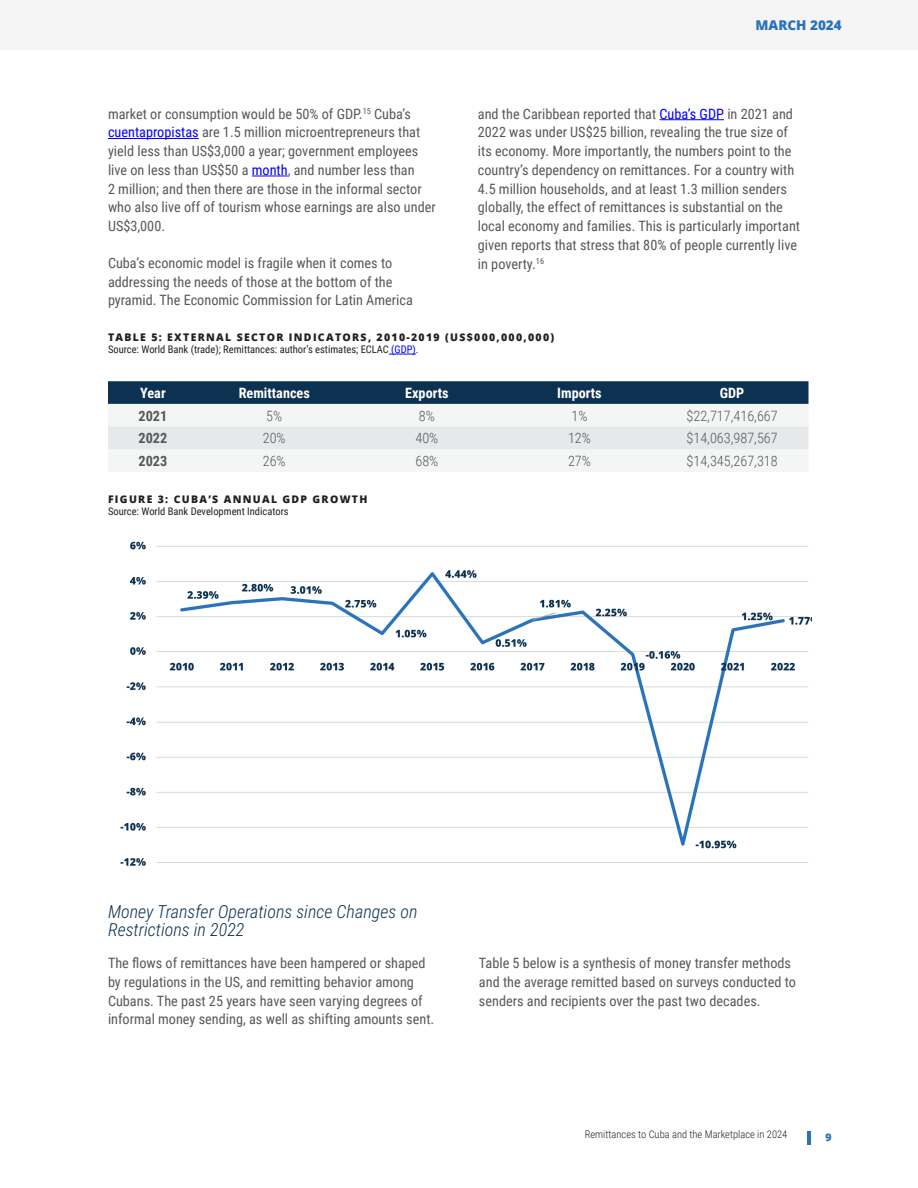
<style>
.page{position:relative;width:918px;height:1188px;background:#fff}
.page>*{position:absolute;margin:0;border:0;box-sizing:border-box;transform-origin:0 0}
.Head_2__real{font:italic 300 18px/18px "Roboto Condensed";color:#0c3151}
.Body_Text{font:14.25px/18.8px "Roboto Condensed";color:#57585a}
.t1{font:300 14.25px "Roboto Condensed";color:#57585a}
.t2{font:700 14.25px "Roboto Condensed";color:#fff}
.t3{font:700 14.25px "Roboto Condensed";color:#57585a}
.t4{font:800 13.5px "Open Sans";color:#2873ba}
.Source{font:10.5px "Roboto Condensed";color:#231f20}
.Figure__Table_title{font:800 10.5px "Open Sans";letter-spacing:.125em;color:#231f20}
.t5{font:300 10.5px "Roboto Condensed";color:#231f20}
.t6{font:800 10.5px "Open Sans";color:#2873ba}
.s1{color:#00f}
</style>
<div class="page">
<div style="left:0;top:0;width:918px;height:50px;background:#f5f5f6"></div>
<hr style="left:808px;top:1131px;width:3px;height:14px;background:#2873ba">
<hr style="left:108px;top:138px;width:91px;height:1px;background:#00f">
<hr style="left:252px;top:176px;width:36px;height:1px;background:#00f">
<hr style="left:660px;top:119px;width:64px;height:1px;background:#00f">
<svg style="left:389px;top:354px;width:27px;height:1px"></svg>
<svg style="left:108px;top:381px;width:700px;height:23px;background:#0f3453"></svg>
<div style="left:108px;top:404px;width:700px;height:68px;background:#f4f5f5"></div>
<div style="left:108px;top:427px;width:700px;height:22px;background:#e7e8e9"></div>
<img style="left:120px;top:541px;width:691px;height:325px">
<p class="Body_Text" style="left:108px;top:104px;width:329px">market or consumption would be 50% of GDP.<sup>15</sup> Cuba’s <span class="s1">cuentapropistas</span> are 1.5 million microentrepreneurs that yield less than US$3,000 a year; government employees live on less than US$50 a <span class="s1">month</span>, and number less than<br>2 million; and then there are those in the informal sector who also live off of tourism whose earnings are also under US$3,000.</p>
<p class="Body_Text" style="left:108px;top:253px;width:306px">Cuba’s economic model is fragile when it comes to addressing the needs of those at the bottom of the pyramid. The Economic Commission for Latin America</p>
<p class="t4" style="left:756px;top:15px;width:88px">MARCH 2024</p>
<p class="Body_Text" style="left:478px;top:104px;width:324px">and the Caribbean reported that <span class="s1">Cuba’s GDP</span> in 2021 and 2022 was under US$25 billion, revealing the true size of its economy. More importantly, the numbers point to the country’s dependency on remittances. For a country with 4.5 million households, and at least 1.3 million senders globally, the effect of remittances is substantial on the local economy and families. This is particularly important given reports that stress that 80% of people currently live in poverty.<sup>16</sup></p>
<p class="Figure__Table_title" style="left:108px;top:329px;width:448px">TABLE 5: EXTERNAL SECTOR INDICATORS, 2010-2019 (US$000,000,000)</p>
<p class="Source" style="left:108px;top:342px;width:312px">Source: World Bank (trade); Remittances: author’s estimates; ECLAC <span class="s1">(GDP)</span>.</p>
<p class="t2" style="left:140px;top:383px;width:27px">Year</p>
<p class="t2" style="left:239px;top:383px;width:73px">Remittances</p>
<p class="t2" style="left:405px;top:383px;width:45px">Exports</p>
<p class="t2" style="left:557px;top:383px;width:46px">Imports</p>
<p class="t2" style="left:720px;top:383px;width:26px">GDP</p>
<p class="t3" style="left:139px;top:406px;width:30px">2021</p>
<p class="t1" style="left:266px;top:406px;width:18px">5%</p>
<p class="t1" style="left:419px;top:406px;width:18px">8%</p>
<p class="t1" style="left:572px;top:406px;width:18px">1%</p>
<p class="t1" style="left:687px;top:406px;width:93px">$22,717,416,667</p>
<p class="t3" style="left:139px;top:428px;width:30px">2022</p>
<p class="t1" style="left:263px;top:428px;width:24px">20%</p>
<p class="t1" style="left:415px;top:428px;width:24px">40%</p>
<p class="t1" style="left:568px;top:428px;width:24px">12%</p>
<p class="t1" style="left:687px;top:428px;width:93px">$14,063,987,567</p>
<p class="t3" style="left:139px;top:451px;width:30px">2023</p>
<p class="t1" style="left:263px;top:451px;width:24px">26%</p>
<p class="t1" style="left:415px;top:451px;width:24px">68%</p>
<p class="t1" style="left:568px;top:451px;width:24px">27%</p>
<p class="t1" style="left:687px;top:451px;width:93px">$14,345,267,318</p>
<p class="Figure__Table_title" style="left:108px;top:491px;width:261px">FIGURE 3: CUBA’S ANNUAL GDP GROWTH</p>
<p class="Source" style="left:108px;top:504px;width:182px">Source: World Bank Development Indicators</p>
<p class="Head_2__real" style="left:108px;top:902px;width:311px">Money Transfer Operations since Changes on<br>Restrictions in 2022</p>
<p class="Body_Text" style="left:108px;top:953px;width:328px">The flows of remittances have been hampered or shaped by regulations in the US, and remitting behavior among Cubans. The past 25 years have seen varying degrees of informal money sending, as well as shifting amounts sent.</p>
<p class="Body_Text" style="left:479px;top:953px;width:318px">Table 5 below is a synthesis of money transfer methods and the average remitted based on surveys conducted to senders and recipients over the past two decades.</p>
<p class="t5" style="left:585px;top:1127px;width:204px">Remittances to Cuba and the Marketplace in 2024</p>
<p class="t6" style="left:826px;top:1129px;width:8px">9</p>
</div>
